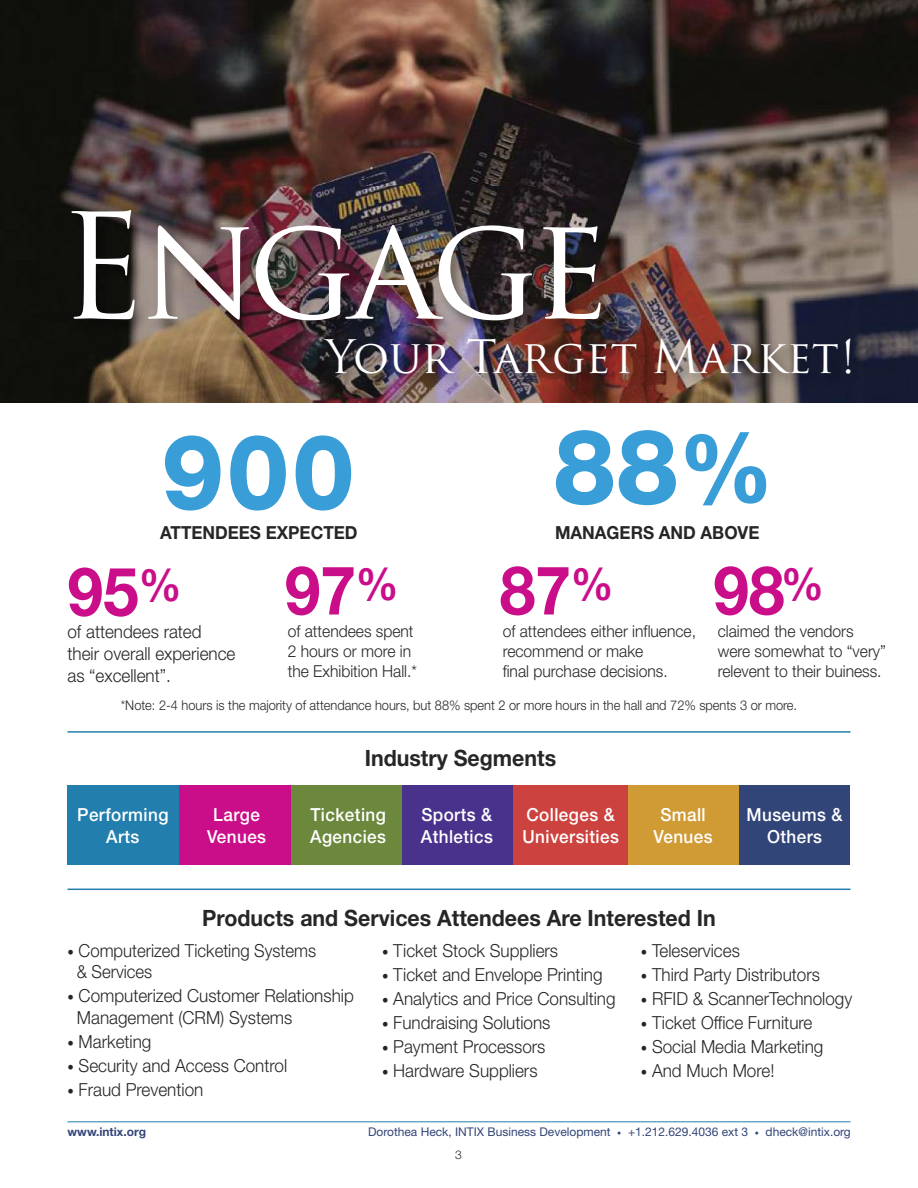
<style>
.page{position:relative;width:918px;height:1188px;background:#fff}
.page>*{position:absolute;margin:0;border:0;box-sizing:border-box;transform-origin:0 0}
.t1{font:142.5px "Trajan Pro";letter-spacing:-.05em;color:#fff}
.t2{font:800 105px "Helvetica Neue";color:#399dd7;scale:.95 1}
.t3{font:700 67.5px "Helvetica Neue";color:#ca0d89;scale:.95 1}
.t4{font:45px "Trajan Pro";color:#fff}
.t5{font:700 22.5px "Helvetica Neue";color:#272627;scale:.95 1}
.t6{font:300 18px/21.6px "Helvetica Neue";color:#272627;scale:.95 1}
.t7{font:500 18px/21.6px "Helvetica Neue";letter-spacing:.025em;color:#fff;text-align:center;scale:.95 1}
.t8{font:300 18px/21.6px "Helvetica Neue";color:#272627;scale:.93 1}
.t9{font:700 18px "Helvetica Neue";color:#272627;scale:.95 1}
.t10{font:300 16.5px/19.8px "Helvetica Neue";color:#272627;scale:.95 1}
.t11{font:300 13.5px "Helvetica Neue";color:#272627;scale:.95 1}
.t12{font:12px "Helvetica Neue";color:#324578}
.t13{font:700 12px "Helvetica Neue";color:#324578}
.t14{font:300 12px "Helvetica Neue";color:#272627}
.s1{font-size:97.5px}
.s2{font-size:13.5px}
.s3{font-size:8.25px}
</style>
<div class="page">
<hr style="left:68px;top:1121px;width:782px;height:1px;background:#217ead">
<hr style="left:68px;top:731px;width:782px;height:2px;background:#217ead">
<img style="left:0;top:0;width:918px;height:403px">
<img style="left:34px;top:187px;width:881px;height:216px">
<img style="left:915px;top:327px;width:3px;height:76px">
<img style="left:313px;top:327px;width:602px;height:76px">
<div style="left:68px;top:785px;width:112px;height:79px;background:#217ead"></div>
<div style="left:738px;top:785px;width:112px;height:79px;background:#324578"></div>
<div style="left:179px;top:785px;width:113px;height:79px;background:#ca0d89"></div>
<div style="left:291px;top:785px;width:112px;height:79px;background:#6b883d"></div>
<div style="left:402px;top:785px;width:112px;height:79px;background:#49328b"></div>
<div style="left:627px;top:785px;width:112px;height:79px;background:#d09a34"></div>
<hr style="left:68px;top:889px;width:782px;height:1px;background:#217ead">
<div style="left:513px;top:785px;width:114px;height:79px;background:#cc423e"></div>
<h1 class="t1" style="left:58px;top:212px;width:553px">Engage</h1>
<h3 class="t4" style="left:326px;top:339px;width:531px">Your Target Market!</h3>
<h2 class="t2" style="left:161px;top:435px;width:205px">900</h2>
<p class="t9" style="left:160px;top:527px;width:209px">ATTENDEES EXPECTED</p>
<h2 class="t2" style="left:553px;top:429px;width:233px">88<span class="s1">%</span></h2>
<p class="t9" style="left:555px;top:527px;width:217px">MANAGERS AND ABOVE</p>
<h3 class="t3" style="left:68px;top:568px;width:121px">95<sup>%</sup></h3>
<h3 class="t3" style="left:285px;top:566px;width:121px">97<sup>%</sup></h3>
<h3 class="t3" style="left:713px;top:566px;width:118px">98<sup>%</sup></h3>
<h3 class="t3" style="left:500px;top:566px;width:121px">87<sup>%</sup></h3>
<p class="t10" style="left:503px;top:623px;width:205px">of attendees either influence, recommend or make<br>final purchase decisions.</p>
<p class="t6" style="left:67px;top:623px;width:178px">of attendees rated their overall experience as “excellent”.</p>
<p class="t10" style="left:288px;top:623px;width:138px">of attendees spent<br>2 hours or more in the Exhibition Hall.*</p>
<p class="t10" style="left:718px;top:623px;width:179px">claimed the vendors were somewhat to “very” relevent to their buiness.</p>
<p class="t11" style="left:121px;top:700px;width:713px">*Note: 2-4 hours is the majority of attendance hours, but 88% spent 2 or more hours in the hall and 72% spents 3 or more.</p>
<p class="t5" style="left:365px;top:750px;width:203px">Industry Segments</p>
<p class="t7" style="left:77px;top:806px;width:98px">Performing<br>Arts</p>
<p class="t7" style="left:746px;top:806px;width:103px">Museums &amp;<br>Others</p>
<p class="t7" style="left:207px;top:806px;width:64px">Large<br>Venues</p>
<p class="t7" style="left:310px;top:806px;width:81px;text-align:left">Ticketing<br>Agencies</p>
<p class="t7" style="left:421px;top:806px;width:77px;text-align:left">Sports &amp;<br>Athletics</p>
<p class="t7" style="left:654px;top:806px;width:64px">Small<br>Venues</p>
<p class="t7" style="left:523px;top:806px;width:103px;text-align:left">Colleges &amp;<br>Universities</p>
<p class="t5" style="left:202px;top:910px;width:542px">Products and Services Attendees Are Interested In</p>
<p class="t8" style="left:77px;top:941px;width:259px;text-indent:-9px"><span class="s2">•</span> Computerized Ticketing Systems &amp; Services</p>
<p class="t6" style="left:77px;top:987px;width:293px;text-indent:-9px"><span class="s2">•</span> Computerized Customer Relationship<br>Management (CRM) Systems</p>
<p class="t6" style="left:68px;top:1033px;width:90px"><span class="s2">•</span> Marketing</p>
<p class="t6" style="left:68px;top:1057px;width:233px"><span class="s2">•</span> Security and Access Control</p>
<p class="t6" style="left:68px;top:1081px;width:144px"><span class="s2">•</span> Fraud Prevention</p>
<p class="t6" style="left:382px;top:941px;width:187px"><span class="s2">•</span> Ticket Stock Suppliers</p>
<p class="t6" style="left:382px;top:965px;width:233px"><span class="s2">•</span> Ticket and Envelope Printing</p>
<p class="t6" style="left:382px;top:989px;width:247px"><span class="s2">•</span> Analytics and Price Consulting</p>
<p class="t6" style="left:382px;top:1013px;width:179px"><span class="s2">•</span> Fundraising Solutions</p>
<p class="t6" style="left:382px;top:1037px;width:173px"><span class="s2">•</span> Payment Processors</p>
<p class="t6" style="left:382px;top:1061px;width:165px"><span class="s2">•</span> Hardware Suppliers</p>
<p class="t6" style="left:641px;top:941px;width:106px"><span class="s2">•</span> Teleservices</p>
<p class="t6" style="left:641px;top:965px;width:190px"><span class="s2">•</span> Third Party Distributors</p>
<p class="t6" style="left:641px;top:989px;width:224px"><span class="s2">•</span> RFID &amp; ScannerTechnology</p>
<p class="t6" style="left:641px;top:1013px;width:182px"><span class="s2">•</span> Ticket Office Furniture</p>
<p class="t6" style="left:641px;top:1037px;width:194px"><span class="s2">•</span> Social Media Marketing</p>
<p class="t6" style="left:641px;top:1061px;width:142px"><span class="s2">•</span> And Much More!</p>
<p class="t13" style="left:68px;top:1128px;width:80px">www.intix.org</p>
<p class="t12" style="left:368px;top:1128px;width:484px">Dorothea Heck, INTIX Business Development <span class="s3">•</span> +1.212.629.4036 ext 3 <span class="s3">•</span> dheck@intix.org</p>
<p class="t14" style="left:455px;top:1150px;width:8px">3</p>
</div>
